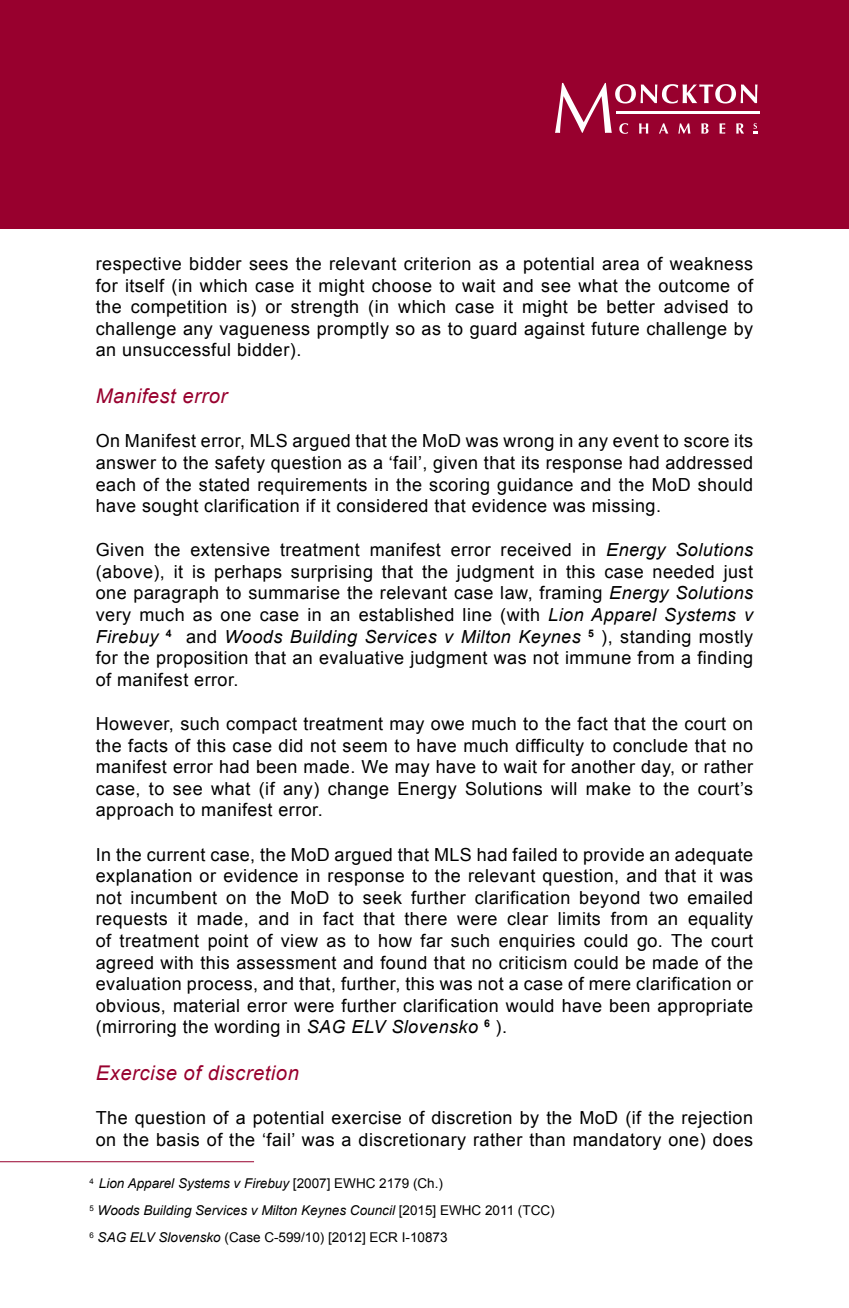
<style>
.page{position:relative;width:849px;height:1308px;background:#fff}
.page>*{position:absolute;margin:0;border:0;box-sizing:border-box;transform-origin:0 0}
.t1{font:italic 20.25px "Arial";letter-spacing:.025em;color:#98002e}
.t2{font:18px/21.6px "Arial";letter-spacing:.025em;color:#000;text-align:justify}
.t3{font:italic 13.5px/27px "Arial";color:#000}
.s1{font-style:italic}
.s2{font-style:normal}
</style>
<div class="page">
<div style="left:0;top:0;width:848px;height:228px;background:#98002e"></div>
<hr style="left:0;top:1161px;width:254px;height:1px;background:#98002e">
<svg style="left:555px;top:83px;width:202px;height:51px"></svg>
<hr style="left:616px;top:111px;width:143px;height:2px;background:#fff">
<p class="t2" style="left:96px;top:253px;width:658px">respective bidder sees the relevant criterion as a potential area of weakness for itself (in which case it might choose to wait and see what the outcome of the competition is) or strength (in which case it might be better advised to challenge any vagueness promptly so as to guard against future challenge by an unsuccessful bidder).</p>
<p class="t1" style="left:96px;top:383px;width:133px">Manifest error</p>
<p class="t2" style="left:96px;top:430px;width:658px">On Manifest error, MLS argued that the MoD was wrong in any event to score its answer to the safety question as a ‘fail’, given that its response had addressed each of the stated requirements in the scoring guidance and the MoD should have sought clarification if it considered that evidence was missing.</p>
<p class="t2" style="left:96px;top:539px;width:658px">Given the extensive treatment manifest error received in <span class="s1">Energy Solutions </span>(above), it is perhaps surprising that the judgment in this case needed just one paragraph to summarise the relevant case law, framing <span class="s1">Energy Solutions </span>very much as one case in an established line (with <span class="s1">Lion Apparel Systems v Firebuy</span> <sup>4</sup> and <span class="s1">Woods Building Services v Milton Keynes</span> <sup>5</sup> ), standing mostly for the proposition that an evaluative judgment was not immune from a finding of manifest error.</p>
<p class="t2" style="left:96px;top:713px;width:658px">However, such compact treatment may owe much to the fact that the court on the facts of this case did not seem to have much difficulty to conclude that no manifest error had been made. We may have to wait for another day, or rather case, to see what (if any) change Energy Solutions will make to the court’s approach to manifest error.</p>
<p class="t2" style="left:96px;top:843px;width:658px">In the current case, the MoD argued that MLS had failed to provide an adequate explanation or evidence in response to the relevant question, and that it was not incumbent on the MoD to seek further clarification beyond two emailed requests it made, and in fact that there were clear limits from an equality of treatment point of view as to how far such enquiries could go. The court agreed with this assessment and found that no criticism could be made of the evaluation process, and that, further, this was not a case of mere clarification or obvious, material error were further clarification would have been appropriate (mirroring the wording in <span class="s1">SAG ELV Slovensko</span> <sup>6</sup> ).</p>
<p class="t1" style="left:96px;top:1060px;width:205px">Exercise of discretion</p>
<p class="t2" style="left:96px;top:1107px;width:658px">The question of a potential exercise of discretion by the MoD (if the rejection on the basis of the ‘fail’ was a discretionary rather than mandatory one) does</p>
<p class="t3" style="left:89px;top:1170px;width:466px"><sup>4</sup> Lion Apparel Systems v Firebuy <span class="s2">[2007] EWHC 2179 (Ch.)<br></span><sup>5</sup> Woods Building Services v Milton Keynes Council <span class="s2">[2015] EWHC 2011 (TCC)<br></span><sup>6</sup> SAG ELV Slovensko <span class="s2">(Case C-599/10) [2012] ECR I-10873</span></p>
</div>
